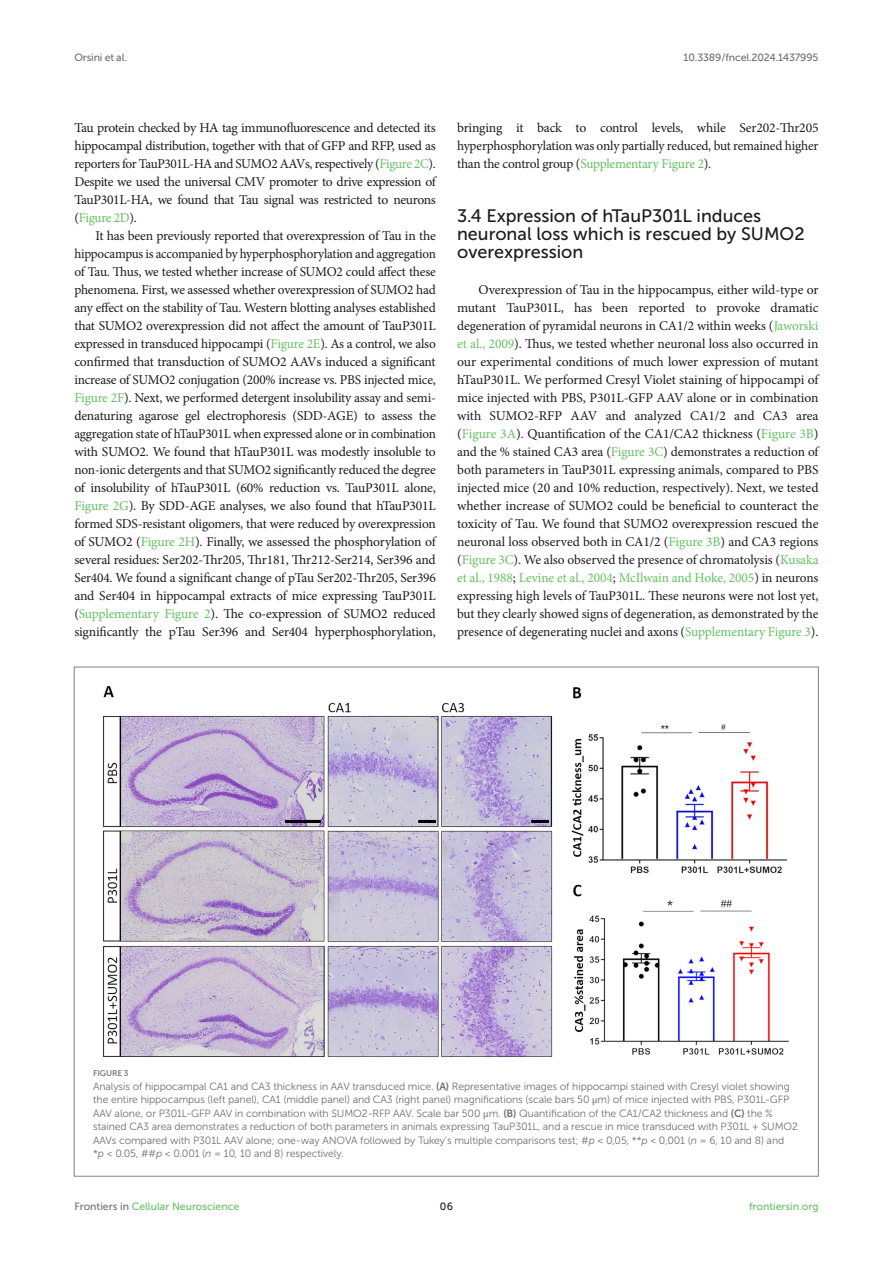
<style>
.page{position:relative;width:893px;height:1263px;background:#fff}
.page>*{position:absolute;margin:0;border:0;box-sizing:border-box;transform-origin:0 0}
.HEAD_2{font:18px/18px "Museo Sans 500";color:#1b1c1b}
.TEXT{font:13.5px/18px "Minion Pro";letter-spacing:-.02em;color:#1b1c1b;text-align:justify}
.FIG_LEG{font:10.5px/13.5px "Museo Sans 300";letter-spacing:-.01em;color:#706f70}
.t1{font:10.5px "Museo Sans 500";color:#65c161}
.t2{font:10.5px "Museo Sans 500";letter-spacing:-.015em;color:#706f70}
.t3{font:10.5px "Museo Sans 500";color:#1b1c1b}
.FIG_HD{font:8.25px "Museo Sans 700";letter-spacing:-.01em;color:#7e7f7f}
.s1{color:#65c161}
.s2{font-family:"Museo Sans 700"}
.s3{font-family:"STIX General"}
.s4{font-style:italic}
.s5{color:#706f70}
</style>
<div class="page">
<img style="left:103px;top:686px;width:686px;height:371px">
<p class="t2" style="left:74px;top:51px;width:54px">Orsini et al.</p>
<p class="t2" style="left:683px;top:51px;width:136px">10.3389/fncel.2024.1437995</p>
<p class="TEXT" style="left:74px;top:119px;width:363px">Tau protein checked by HA tag immunofluorescence and detected its hippocampal distribution, together with that of GFP and RFP, used as reporters for TauP301L-HA and SUMO2 AAVs, respectively (<span class="s1">Figure 2C</span>).<br>Despite we used the universal CMV promoter to drive expression of TauP301L-HA, we found that Tau signal was restricted to neurons (<span class="s1">Figure 2D</span>).</p>
<p class="TEXT" style="left:74px;top:227px;width:363px;text-indent:21px">It has been previously reported that overexpression of Tau in the hippocampus is accompanied by hyperphosphorylation and aggregation of Tau. Thus, we tested whether increase of SUMO2 could affect these phenomena. First, we assessed whether overexpression of SUMO2 had any effect on the stability of Tau. Western blotting analyses established that SUMO2 overexpression did not affect the amount of TauP301L expressed in transduced hippocampi (<span class="s1">Figure 2E</span>). As a control, we also confirmed that transduction of SUMO2 AAVs induced a significant increase of SUMO2 conjugation (200% increase vs. PBS injected mice, <span class="s1">Figure 2F</span>). Next, we performed detergent insolubility assay and semi&shy;denaturing agarose gel electrophoresis (SDD-AGE) to assess the aggregation state of hTauP301L when expressed alone or in combination with SUMO2. We found that hTauP301L was modestly insoluble to non-ionic detergents and that SUMO2 significantly reduced the degree of insolubility of hTauP301L (60% reduction vs. TauP301L alone, <span class="s1">Figure 2G</span>). By SDD-AGE analyses, we also found that hTauP301L formed SDS-resistant oligomers, that were reduced by overexpression of SUMO2 (<span class="s1">Figure 2H</span>). Finally, we assessed the phosphorylation of several residues: Ser202-Thr205, Thr181, Thr212-Ser214, Ser396 and Ser404. We found a significant change of pTau Ser202-Thr205, Ser396 and Ser404 in hippocampal extracts of mice expressing TauP301L (<span class="s1">Supplementary Figure 2</span>). The co-expression of SUMO2 reduced significantly the pTau Ser396 and Ser404 hyperphosphorylation,</p>
<p class="TEXT" style="left:457px;top:119px;width:363px">bringing it back to control levels, while Ser202-Thr205 hyperphosphorylation was only partially reduced, but remained higher than the control group (<span class="s1">Supplementary Figure 2</span>).</p>
<p class="HEAD_2" style="left:457px;top:207px;width:349px">3.4 Expression of hTauP301L induces neuronal loss which is rescued by SUMO2 overexpression</p>
<p class="TEXT" style="left:457px;top:281px;width:363px;text-indent:21px">Overexpression of Tau in the hippocampus, either wild-type or mutant TauP301L, has been reported to provoke dramatic degeneration of pyramidal neurons in CA1/2 within weeks (<span class="s1">Jaworski et al., 2009</span>). Thus, we tested whether neuronal loss also occurred in our experimental conditions of much lower expression of mutant hTauP301L. We performed Cresyl Violet staining of hippocampi of mice injected with PBS, P301L-GFP AAV alone or in combination with SUMO2-RFP AAV and analyzed CA1/2 and CA3 area (<span class="s1">Figure 3A</span>). Quantification of the CA1/CA2 thickness (<span class="s1">Figure 3B</span>) and the % stained CA3 area (<span class="s1">Figure 3C</span>) demonstrates a reduction of both parameters in TauP301L expressing animals, compared to PBS injected mice (20 and 10% reduction, respectively). Next, we tested whether increase of SUMO2 could be beneficial to counteract the toxicity of Tau. We found that SUMO2 overexpression rescued the neuronal loss observed both in CA1/2 (<span class="s1">Figure 3B</span>) and CA3 regions (<span class="s1">Figure 3C</span>). We also observed the presence of chromatolysis (<span class="s1">Kusaka et al., 1988</span>; <span class="s1">Levine et al., 2004</span>; <span class="s1">McIlwain and Hoke, 2005</span>) in neurons expressing high levels of TauP301L. These neurons were not lost yet, but they clearly showed signs of degeneration, as demonstrated by the presence of degenerating nuclei and axons (<span class="s1">Supplementary Figure 3</span>).</p>
<p class="FIG_HD" style="left:93px;top:1069px;width:37px">FIGURE 3</p>
<p class="FIG_LEG" style="left:93px;top:1079px;width:706px">Analysis of hippocampal CA1 and CA3 thickness in AAV transduced mice. <span class="s2">(A)</span> Representative images of hippocampi stained with Cresyl violet showing the entire hippocampus (left panel), CA1 (middle panel) and CA3 (right panel) magnifications (scale bars 50 <span class="s3">μ</span>m) of mice injected with PBS, P301L-GFP AAV alone, or P301L-GFP AAV in combination with SUMO2-RFP AAV. Scale bar 500 <span class="s3">μ</span>m. <span class="s2">(B)</span> Quantification of the CA1/CA2 thickness and <span class="s2">(C)</span> the % stained CA3 area demonstrates a reduction of both parameters in animals expressing TauP301L, and a rescue in mice transduced with P301L + SUMO2<br>AAVs compared with P301L AAV alone; one-way ANOVA followed by Tukey’s multiple comparisons test; #<span class="s4">p</span> &lt; 0,05, **<span class="s4">p</span> &lt; 0,001 (<span class="s4">n</span> = 6, 10 and 8) and<br>*<span class="s4">p</span> &lt; 0.05, ##<span class="s4">p</span> &lt; 0.001 (<span class="s4">n</span> = 10, 10 and 8) respectively.</p>
<p class="t1" style="left:74px;top:1200px;width:166px"><span class="s5">Frontiers in</span> Cellular Neuroscience</p>
<p class="t3" style="left:440px;top:1200px;width:15px">06</p>
<p class="t1" style="left:749px;top:1200px;width:71px">frontiersin.org</p>
</div>
